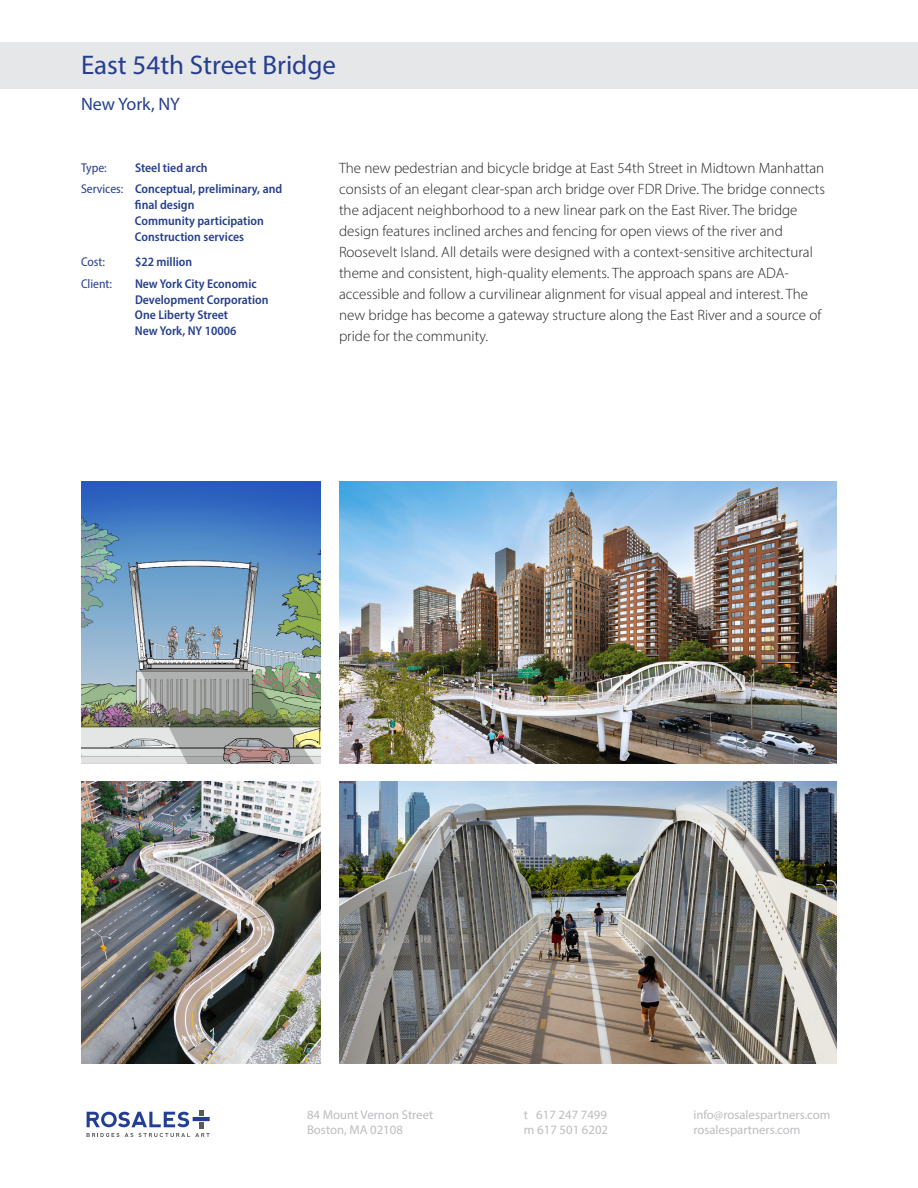
<style>
.page{position:relative;width:918px;height:1188px;background:#fff}
.page>*{position:absolute;margin:0;border:0;box-sizing:border-box;transform-origin:0 0}
.t1{font:27px "Myriad Pro";color:#253f8e}
.t2{font:18px "Myriad Pro";color:#253f8e}
.t3{font:300 15px/21px "Myriad Pro";color:#231f20}
.t4{font:600 semi-condensed 12.75px/15.8px "Myriad Pro";color:#253f8e}
.t5{font:12.75px/15.3px "Myriad Pro";color:#bcbdc0}
.t6{font:semi-condensed 12.75px "Myriad Pro";color:#253f8e}
.s1{font-weight:400}
</style>
<div class="page">
<svg style="left:87px;top:1110px;width:123px;height:27px"></svg>
<div style="left:0;top:42px;width:918px;height:47px;background:#e6e7e9"></div>
<img style="left:339px;top:482px;width:498px;height:282px">
<img style="left:339px;top:782px;width:498px;height:282px">
<img style="left:81px;top:782px;width:240px;height:282px">
<img style="left:81px;top:482px;width:240px;height:282px">
<p class="t1" style="left:81px;top:49px;width:257px">East 54th Street Bridge</p>
<p class="t2" style="left:81px;top:93px;width:100px">New York, NY</p>
<p class="t6" style="left:81px;top:159px;width:27px">Type:</p>
<p class="t4" style="left:135px;top:159px;width:74px">Steel tied arch</p>
<p class="t4" style="left:81px;top:181px;width:203px"><span class="s1">Services:</span> Conceptual, preliminary, and</p>
<p class="t4" style="left:135px;top:197px;width:61px">final design</p>
<p class="t4" style="left:135px;top:212px;width:130px">Community participation</p>
<p class="t4" style="left:135px;top:228px;width:111px">Construction services</p>
<p class="t6" style="left:81px;top:254px;width:25px">Cost:</p>
<p class="t4" style="left:135px;top:254px;width:59px">$22 million</p>
<p class="t6" style="left:81px;top:276px;width:33px">Client:</p>
<p class="t4" style="left:135px;top:275px;width:135px">New York City Economic<br>Development Corporation</p>
<p class="t4" style="left:135px;top:307px;width:95px">One Liberty Street</p>
<p class="t4" style="left:135px;top:323px;width:103px">New York, NY 10006</p>
<p class="t3" style="left:339px;top:158px;width:488px">The new pedestrian and bicycle bridge at East 54th Street in Midtown Manhattan consists of an elegant clear-span arch bridge over FDR Drive. The bridge connects the adjacent neighborhood to a new linear park on the East River. The bridge design features inclined arches and fencing for open views of the river and Roosevelt Island. All details were designed with a context-sensitive architectural theme and consistent, high-quality elements. The approach spans are ADA&shy;accessible and follow a curvilinear alignment for visual appeal and interest. The new bridge has become a gateway structure along the East River and a source of pride for the community.</p>
<p class="t5" style="left:307px;top:1107px;width:128px">84 Mount Vernon Street<br>Boston, MA 02108</p>
<p class="t5" style="left:524px;top:1107px;width:86px">t 617 247 7499 m 617 501 6202</p>
<p class="t5" style="left:693px;top:1107px;width:139px">info@rosalespartners.com rosalespartners.com</p>
</div>
